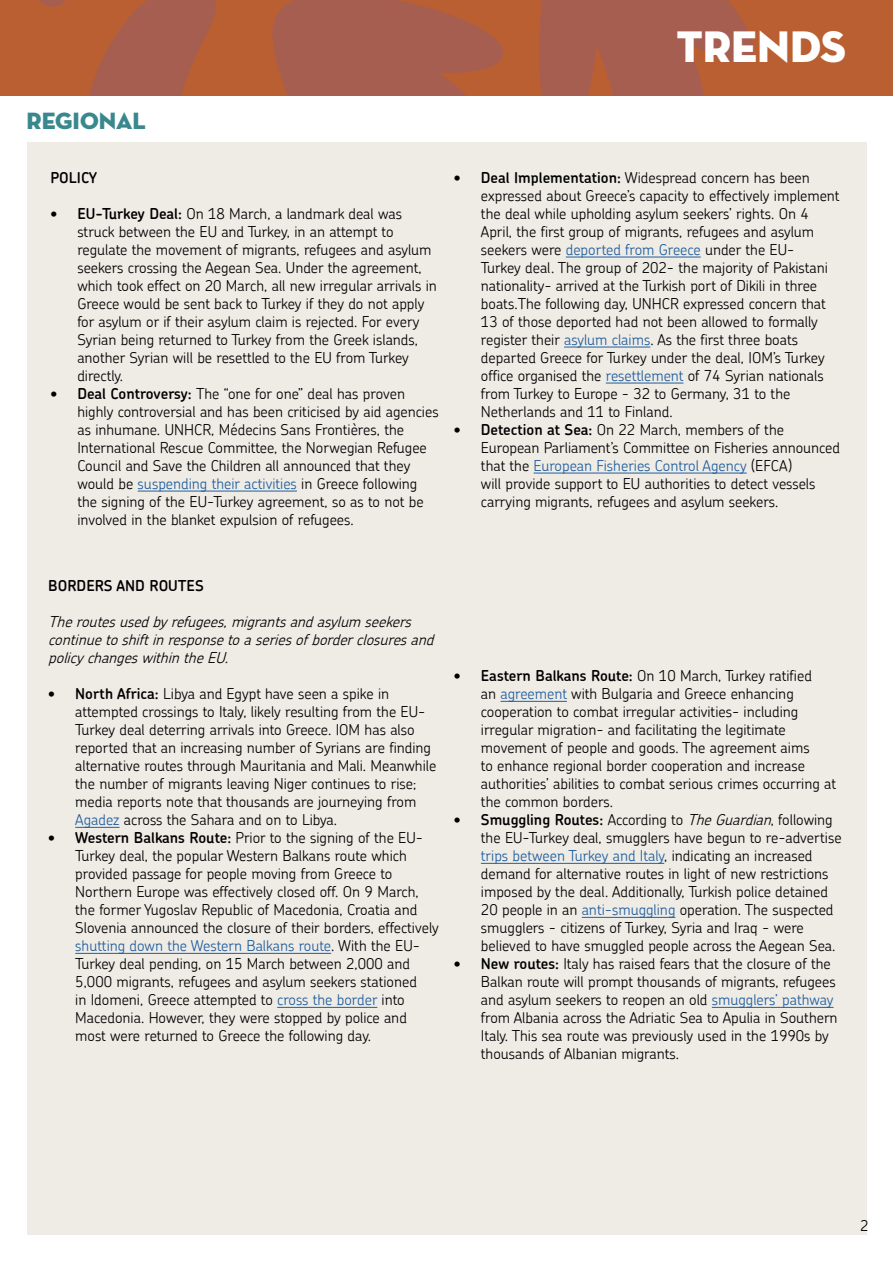
<style>
.page{position:relative;width:893px;height:1263px;background:#fff}
.page>*{position:absolute;margin:0;border:0;box-sizing:border-box;transform-origin:0 0}
.t1{font:45px "Neutra Disp Titling";color:#fff}
.t2{font:24px "Neutra Disp Titling";color:#38888d}
.t3{font:300 15px/18px "Chevin";color:#000}
.t4{font:italic 300 15px/18px "Chevin";color:#000}
.t5{font:600 15px "Chevin";color:#000}
.s1{font-weight:600}
.s2{color:#215e9e}
.s3{font-style:italic}
</style>
<div class="page">
<div style="left:27px;top:142px;width:839px;height:1092px;background:#efebe5"></div>
<div style="left:0;top:0;width:893px;height:96px;background:#ba5f31"></div>
<svg style="left:272px;top:0;width:482px;height:96px"></svg>
<svg style="left:39px;top:0;width:177px;height:96px"></svg>
<hr style="left:138px;top:491px;width:159px;height:1px;background:#215e9e">
<hr style="left:566px;top:257px;width:135px;height:1px;background:#215e9e">
<hr style="left:564px;top:347px;width:86px;height:1px;background:#215e9e">
<hr style="left:606px;top:383px;width:77px;height:1px;background:#215e9e">
<hr style="left:534px;top:473px;width:213px;height:1px;background:#215e9e">
<hr style="left:75px;top:827px;width:45px;height:1px;background:#215e9e">
<hr style="left:75px;top:953px;width:256px;height:1px;background:#215e9e">
<hr style="left:277px;top:1007px;width:100px;height:1px;background:#215e9e">
<hr style="left:500px;top:701px;width:67px;height:1px;background:#215e9e">
<hr style="left:481px;top:863px;width:183px;height:1px;background:#215e9e">
<hr style="left:582px;top:917px;width:93px;height:1px;background:#215e9e">
<hr style="left:712px;top:1007px;width:121px;height:1px;background:#215e9e">
<h1 class="t1" style="left:676px;top:19px;width:171px">TRENDS</h1>
<h2 class="t2" style="left:27px;top:106px;width:121px">REGIONAL</h2>
<p class="t5" style="left:50px;top:168px;width:48px">POLICY</p>
<p class="t3" style="left:77px;top:204px;width:361px;text-indent:-27px"><span class="s1">• EU-Turkey Deal:</span> On 18 March, a landmark deal was struck between the EU and Turkey, in an attempt to regulate the movement of migrants, refugees and asylum seekers crossing the Aegean Sea. Under the agreement, which took effect on 20 March, all new irregular arrivals in Greece would be sent back to Turkey if they do not apply for asylum or if their asylum claim is rejected. For every Syrian being returned to Turkey from the Greek islands, another Syrian will be resettled to the EU from Turkey directly.</p>
<p class="t3" style="left:77px;top:384px;width:363px;text-indent:-27px"><span class="s1">• Deal Controversy:</span> The “one for one” deal has proven highly controversial and has been criticised by aid agencies as inhumane. UNHCR, Médecins Sans Frontières, the International Rescue Committee, the Norwegian Refugee Council and Save the Children all announced that they would be <span class="s2">suspending their activities</span> in Greece following the signing of the EU-Turkey agreement, so as to not be involved in the blanket expulsion of refugees.</p>
<p class="t3" style="left:481px;top:168px;width:360px;text-indent:-27px"><span class="s1">• Deal Implementation:</span> Widespread concern has been expressed about Greece’s capacity to effectively implement the deal while upholding asylum seekers’ rights. On 4<br>April, the first group of migrants, refugees and asylum seekers were <span class="s2">deported from Greece</span> under the EU-<br>Turkey deal. The group of 202- the majority of Pakistani nationality- arrived at the Turkish port of Dikili in three boats.The following day, UNHCR expressed concern that 13 of those deported had not been allowed to formally register their <span class="s2">asylum claims</span>. As the first three boats departed Greece for Turkey under the deal, IOM’s Turkey office organised the <span class="s2">resettlement</span> of 74 Syrian nationals from Turkey to Europe - 32 to Germany, 31 to the Netherlands and 11 to Finland.</p>
<p class="t3" style="left:481px;top:420px;width:361px;text-indent:-27px"><span class="s1">• Detection at Sea:</span> On 22 March, members of the European Parliament’s Committee on Fisheries announced that the <span class="s2">European Fisheries Control Agency</span> (EFCA)<br>will provide support to EU authorities to detect vessels carrying migrants, refugees and asylum seekers.</p>
<p class="t5" style="left:48px;top:576px;width:157px">BORDERS AND ROUTES</p>
<p class="t4" style="left:48px;top:613px;width:392px">Theroutesusedbyrefugees,migrantsandasylum seekers continuetoshiftinresponsetoaseriesofborderclosuresand policychangeswithintheEU.</p>
<p class="t3" style="left:75px;top:685px;width:363px;text-indent:-27px"><span class="s1">• North Africa:</span> Libya and Egypt have seen a spike in attempted crossings to Italy, likely resulting from the EU-Turkey deal deterring arrivals into Greece. IOM has also reported that an increasing number of Syrians are finding alternative routes through Mauritania and Mali. Meanwhile the number of migrants leaving Niger continues to rise; media reports note that thousands are journeying from <span class="s2">Agadez</span> across the Sahara and on to Libya.</p>
<p class="t3" style="left:75px;top:829px;width:365px;text-indent:-27px"><span class="s1">• Western Balkans Route:</span> Prior to the signing of the EU-Turkey deal, the popular Western Balkans route which provided passage for people moving from Greece to Northern Europe was effectively closed off. On 9 March, the former Yugoslav Republic of Macedonia, Croatia and Slovenia announced the closure of their borders, effectively <span class="s2">shutting down the Western Balkans route</span>. With the EU-Turkey deal pending, on 15 March between 2,000 and 5,000 migrants, refugees and asylum seekers stationed<br>in Idomeni, Greece attempted to <span class="s2">cross the border</span> into Macedonia. However, they were stopped by police and most were returned to Greece the following day.</p>
<p class="t3" style="left:481px;top:667px;width:357px;text-indent:-27px"><span class="s1">• Eastern Balkans Route:</span> On 10 March, Turkey ratified<br>an <span class="s2">agreement</span> with Bulgaria and Greece enhancing cooperation to combat irregular activities- including irregular migration- and facilitating the legitimate movement of people and goods. The agreement aims<br>to enhance regional border cooperation and increase authorities’ abilities to combat serious crimes occurring at the common borders.</p>
<p class="t3" style="left:481px;top:811px;width:362px;text-indent:-27px"><span class="s1">• Smuggling Routes:</span> According to <span class="s3">TheGuardian</span>, following the EU-Turkey deal, smugglers have begun to re-advertise <span class="s2">trips between Turkey and Italy</span>, indicating an increased demand for alternative routes in light of new restrictions imposed by the deal. Additionally, Turkish police detained 20 people in an <span class="s2">anti-smuggling</span> operation. The suspected smugglers - citizens of Turkey, Syria and Iraq - were believed to have smuggled people across the Aegean Sea.</p>
<p class="t3" style="left:481px;top:955px;width:358px;text-indent:-27px"><span class="s1">• New routes:</span> Italy has raised fears that the closure of the Balkan route will prompt thousands of migrants, refugees and asylum seekers to reopen an old <span class="s2">smugglers’ pathway </span>from Albania across the Adriatic Sea to Apulia in Southern Italy. This sea route was previously used in the 1990s by thousands of Albanian migrants.</p>
<p class="t3" style="left:860px;top:1216px;width:10px">2</p>
</div>
